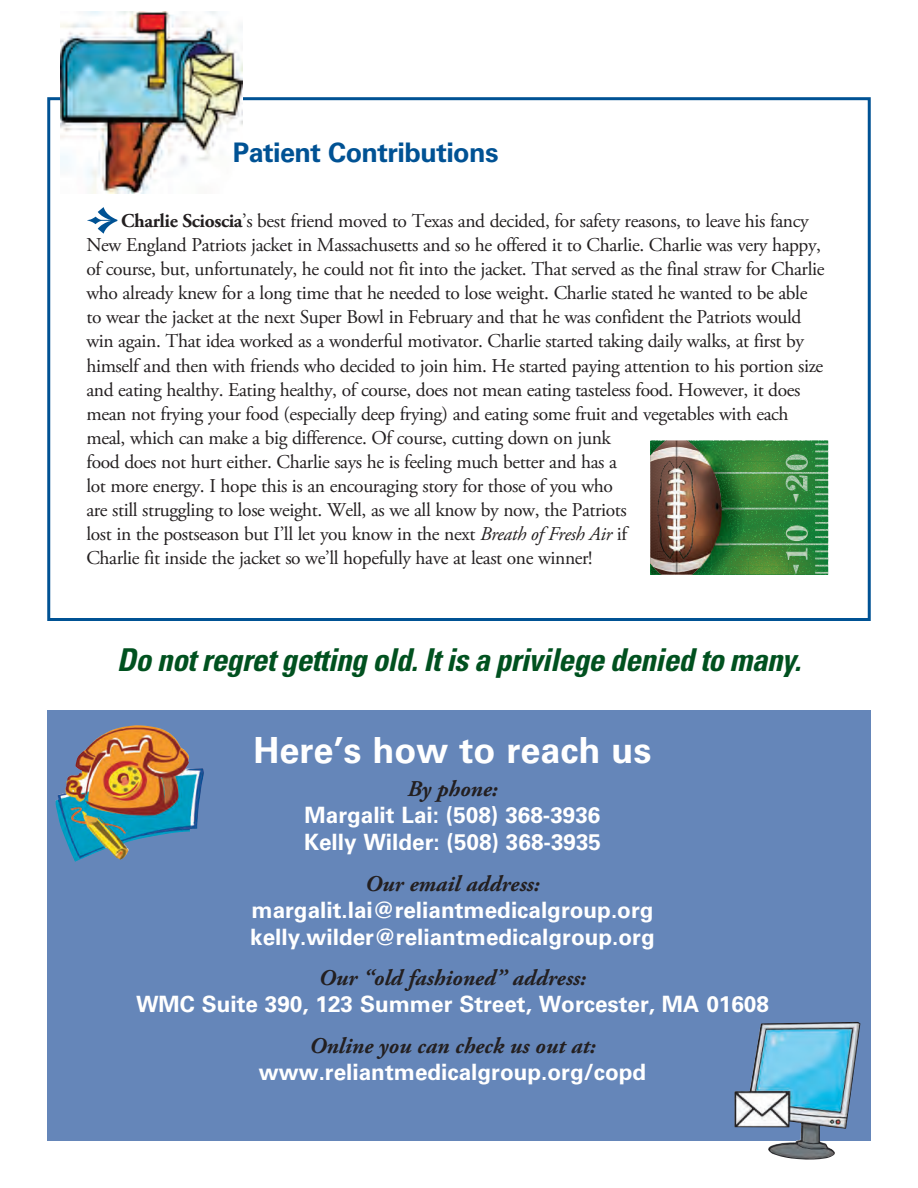
<style>
.page{position:relative;width:918px;height:1188px;background:#fff}
.page>*{position:absolute;margin:0;border:0;box-sizing:border-box;transform-origin:0 0}
.t1{font:58.5px "WW Designs";color:#005294}
.t2{font:700 36px "Univers LT Std";color:#fff}
.Headline{font:italic 700 condensed 31.5px "Univers LT Std";letter-spacing:-.02em;color:#00511f}
.t3{font:700 27px "Univers LT Std";letter-spacing:-.02em;color:#005294}
.t4{font:700 22.5px/27px "Univers LT Std";color:#fff;text-align:center}
.t5{font:19.5px/24px "Adobe Garamond Pro";letter-spacing:-.02em;color:#231f20}
.s1{font-weight:700}
.s2{font-style:italic}
.s3{font-family:"Adobe Garamond Pro";font-style:italic;color:#231f20}
</style>
<div class="page">
<div style="left:47px;top:711px;width:824px;height:430px;background:#6586b9"></div>
<img style="left:734px;top:1022px;width:126px;height:138px">
<img style="left:56px;top:725px;width:148px;height:137px">
<div style="left:47px;top:97px;width:824px;height:524px;border:3px solid #005294"></div>
<img style="left:60px;top:12px;width:183px;height:182px">
<svg style="left:650px;top:441px;width:178px;height:134px;background:#447f3f"></svg>
<img style="left:676px;top:441px;width:1px;height:134px">
<img style="left:650px;top:443px;width:44px;height:79px">
<img style="left:786px;top:494px;width:22px;height:66px">
<img style="left:650px;top:536px;width:61px;height:38px">
<img style="left:711px;top:536px;width:20px;height:29px">
<p class="t3" style="left:233px;top:137px;width:268px">Patient Contributions</p>
<p class="t1" style="left:86px;top:179px;width:33px">A</p>
<p class="t5" style="left:86px;top:210px;width:740px;text-indent:35px"><span class="s1">Charlie Scioscia</span>’s best friend moved to Texas and decided, for safety reasons, to leave his fancy New England Patriots jacket in Massachusetts and so he offered it to Charlie. Charlie was very happy, of course, but, unfortunately, he could not fit into the jacket. That served as the final straw for Charlie who already knew for a long time that he needed to lose weight. Charlie stated he wanted to be able to wear the jacket at the next Super Bowl in February and that he was confident the Patriots would win again. That idea worked as a wonderful motivator. Charlie started taking daily walks, at first by himself and then with friends who decided to join him. He started paying attention to his portion size and eating healthy. Eating healthy, of course, does not mean eating tasteless food. However, it does mean not frying your food (especially deep frying) and eating some fruit and vegetables with each meal, which can make a big difference. Of course, cutting down on junk<br>food does not hurt either. Charlie says he is feeling much better and has a<br>lot more energy. I hope this is an encouraging story for those of you who<br>are still struggling to lose weight. Well, as we all know by now, the Patriots<br>lost in the postseason but I’ll let you know in the next <span class="s2">Breath of Fresh Air</span> if<br>Charlie fit inside the jacket so we’ll hopefully have at least one winner!</p>
<p class="Headline" style="left:117px;top:640px;width:686px">Do not regret getting old. It is a privilege denied to many.</p>
<p class="t2" style="left:253px;top:729px;width:400px">Here’s how to reach us</p>
<p class="t4" style="left:304px;top:775px;width:299px"><span class="s3">By phone:<br></span>Margalit Lai: (508) 368-3936<br>Kelly Wilder: (508) 368-3935</p>
<p class="t4" style="left:250px;top:870px;width:406px"><span class="s3">Our email address: </span>margalit.lai@reliantmedicalgroup.org kelly.wilder@reliantmedicalgroup.org</p>
<p class="t4" style="left:136px;top:964px;width:634px"><span class="s3">Our “old fashioned” address:<br></span>WMC Suite 390, 123 Summer Street, Worcester, MA 01608</p>
<p class="t4" style="left:259px;top:1032px;width:389px"><span class="s3">Online you can check us out at: </span>www.reliantmedicalgroup.org/copd</p>
</div>
